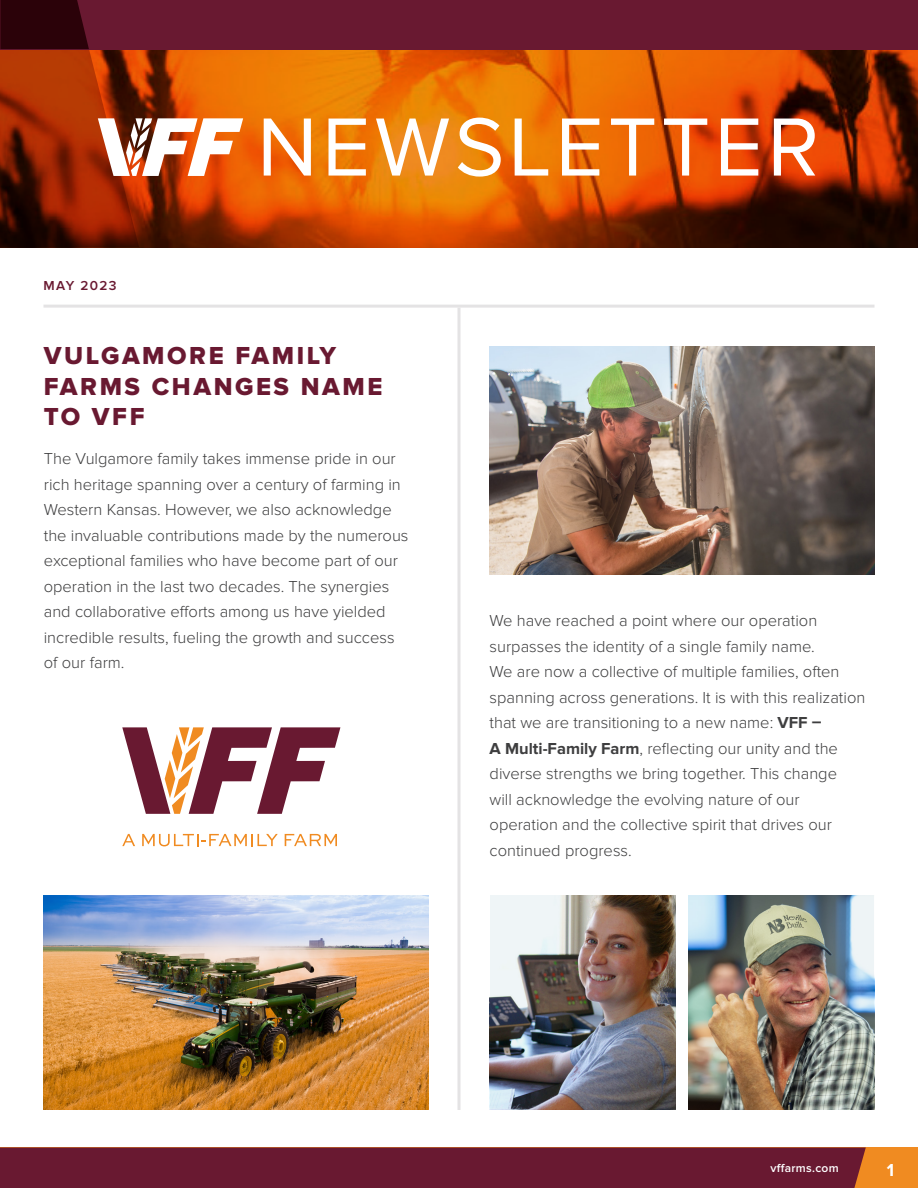
<style>
.page{position:relative;width:918px;height:1188px;background:#fff}
.page>*{position:absolute;margin:0;border:0;box-sizing:border-box;transform-origin:0 0}
.t1{font:85.5px "Proxima Nova";letter-spacing:.05em;color:#fff}
.t2{font:25.5px/30.6px "Proxima Nova Extrabld";letter-spacing:.1em;color:#691931}
.t3{font:700 18px "Proxima Nova";color:#fff}
.t4{font:300 16.5px/25.5px "Proxima Nova";color:#3e3e3f}
.t5{font:600 13.5px "Proxima Nova";letter-spacing:.1em;color:#691931}
.t6{font:600 12px "Proxima Nova";letter-spacing:.025em;color:#fff}
.s1{font-weight:700}
</style>
<div class="page">
<img style="left:44px;top:896px;width:384px;height:214px">
<img style="left:490px;top:347px;width:384px;height:227px">
<hr style="left:44px;top:305px;width:830px;height:3px;background:#e4e3e4">
<hr style="left:458px;top:308px;width:2px;height:802px;background:#e4e3e4">
<div style="left:0;top:1148px;width:918px;height:40px;background:#f08b21"></div>
<div style="left:0;top:1148px;width:866px;height:40px;background:#691931"></div>
<svg style="left:122px;top:727px;width:218px;height:87px"></svg>
<svg style="left:122px;top:834px;width:13px;height:12px"></svg>
<svg style="left:142px;top:834px;width:136px;height:12px"></svg>
<svg style="left:285px;top:834px;width:52px;height:12px"></svg>
<img style="left:490px;top:896px;width:186px;height:214px">
<img style="left:688px;top:896px;width:186px;height:214px">
<svg style="left:243px;top:49px;width:675px;height:198px"></svg>
<div style="left:0;top:0;width:918px;height:49px;background:#691931"></div>
<svg style="left:0;top:0;width:243px;height:247px"></svg>
<p class="t5" style="left:44px;top:278px;width:75px">MAY 2023</p>
<p class="t1" style="left:257px;top:108px;width:564px">NEWSLETTER</p>
<p class="t2" style="left:44px;top:341px;width:340px">VULGAMORE FAMILY<br>FARMS CHANGES NAME<br>TO VFF</p>
<p class="t4" style="left:44px;top:446px;width:366px">The Vulgamore family takes immense pride in our rich heritage spanning over a century of farming in Western Kansas. However, we also acknowledge the invaluable contributions made by the numerous exceptional families who have become part of our operation in the last two decades. The synergies and collaborative efforts among us have yielded incredible results, fueling the growth and success of our farm.</p>
<p class="t4" style="left:490px;top:608px;width:377px">We have reached a point where our operation surpasses the identity of a single family name.<br>We are now a collective of multiple families, often spanning across generations. It is with this realization that we are transitioning to a new name: <span class="s1">VFF –<br>A Multi-Family Farm</span>, reflecting our unity and the diverse strengths we bring together. This change<br>will acknowledge the evolving nature of our operation and the collective spirit that drives our continued progress.</p>
<p class="t6" style="left:770px;top:1161px;width:70px">vffarms.com</p>
<p class="t3" style="left:887px;top:1159px;width:9px">1</p>
</div>
